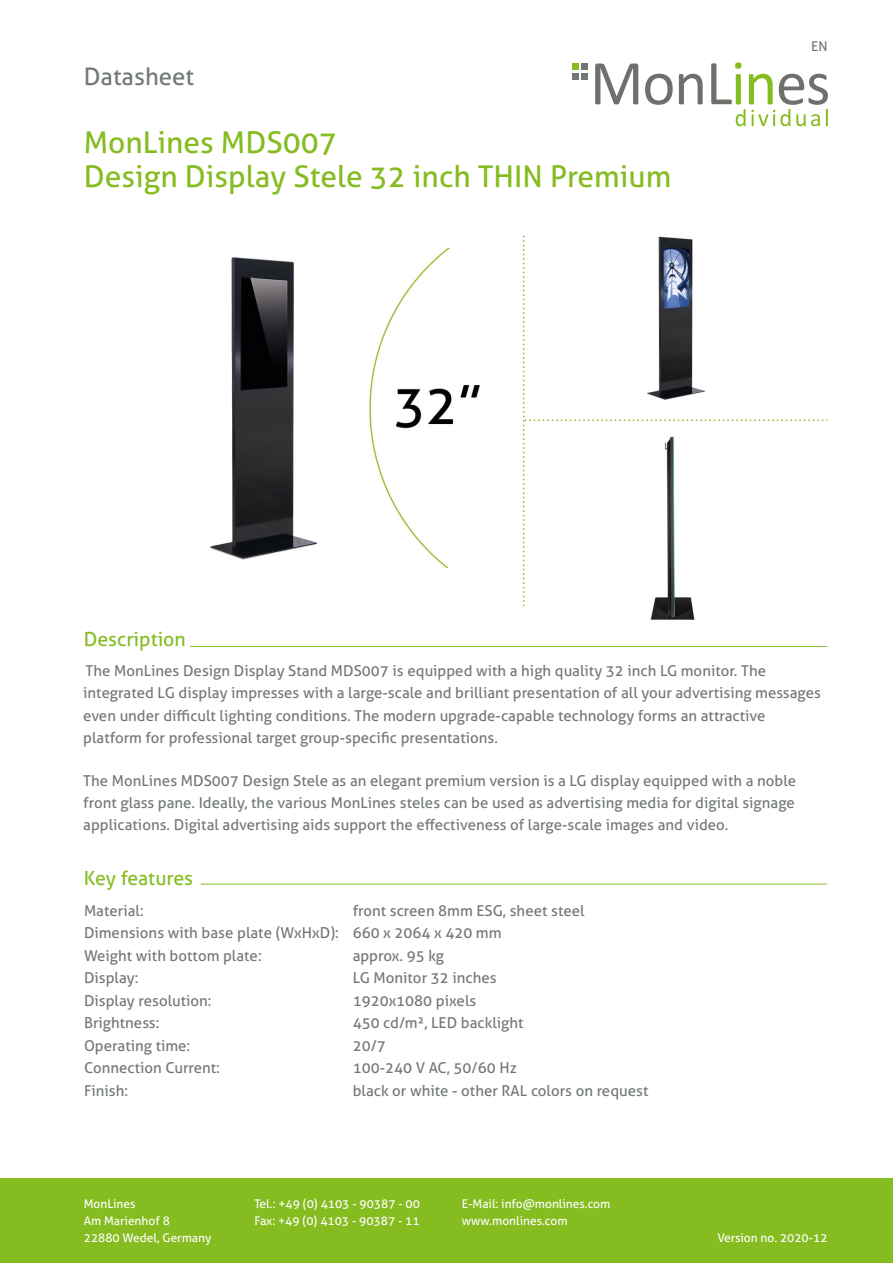
<style>
.page{position:relative;width:893px;height:1263px;background:#fff}
.page>*{position:absolute;margin:0;border:0;box-sizing:border-box;transform-origin:0 0}
.t1{font:30px/34px "Aller";color:#85bc20}
.t2{font:24px "Aller";color:#727777}
.t3{font:19.5px "Aller";color:#85bc20}
.t4{font:15px/22.5px "Aller";color:#727777}
.t5{font:13.5px "Aller";color:#727777}
.t6{font:12px "Aller";color:#fff}
</style>
<div class="page">
<div style="left:0;top:1178px;width:893px;height:85px;background:#85bc20"></div>
<svg style="left:595px;top:63px;width:43px;height:41px"></svg>
<svg style="left:645px;top:74px;width:28px;height:31px"></svg>
<svg style="left:679px;top:74px;width:24px;height:30px"></svg>
<svg style="left:711px;top:62px;width:117px;height:64px"></svg>
<svg style="left:573px;top:64px;width:15px;height:6px"></svg>
<div style="left:573px;top:73px;width:6px;height:7px;background:#717676"></div>
<div style="left:582px;top:73px;width:6px;height:7px;background:#717676"></div>
<img style="left:210px;top:248px;width:270px;height:320px">
<hr style="left:190px;top:646px;width:637px;height:1px;background:#85bc20">
<hr style="left:201px;top:884px;width:626px;height:1px;background:#85bc20">
<img style="left:650px;top:606px;width:45px;height:14px">
<svg style="left:523px;top:236px;width:304px;height:370px"></svg>
<h2 class="t2" style="left:84px;top:63px;width:112px">Datasheet</h2>
<h1 class="t1" style="left:84px;top:126px;width:589px">MonLines MDS007<br>Design Display Stele 32 inch THIN Premium</h1>
<p class="t5" style="left:811px;top:38px;width:18px">EN</p>
<h3 class="t3" style="left:84px;top:628px;width:104px">Description</h3>
<p class="t4" style="left:83px;top:659px;width:739px">The MonLines Design Display Stand MDS007 is equipped with a high quality 32 inch LG monitor. The integrated LG display impresses with a large-scale and brilliant presentation of all your advertising messages even under difficult lighting conditions. The modern upgrade-capable technology forms an attractive platform for professional target group-specific presentations.</p>
<p class="t4" style="left:83px;top:770px;width:714px;line-height:21.6px;text-align:justify">The MonLines MDS007 Design Stele as an elegant premium version is a LG display equipped with a noble front glass pane. Ideally, the various MonLines steles can be used as advertising media for digital signage applications. Digital advertising aids support the effectiveness of large-scale images and video.</p>
<h3 class="t3" style="left:84px;top:866px;width:111px">Key features</h3>
<p class="t4" style="left:84px;top:899px;width:256px">Material:<br>Dimensions with base plate (WxHxD):<br>Weight with bottom plate:<br>Display:<br>Display resolution:<br>Brightness:<br>Operating time:<br>Connection Current:<br>Finish:</p>
<p class="t4" style="left:353px;top:899px;width:297px">front screen 8mm ESG, sheet steel<br>660 x 2064 x 420 mm<br>approx. 95 kg<br>LG Monitor 32 inches<br>1920x1080 pixels<br>450 cd/m², LED backlight<br>20/7<br>100-240 V AC, 50/60 Hz<br>black or white - other RAL colors on request</p>
<p class="t6" style="left:84px;top:1196px;width:53px">MonLines</p>
<p class="t6" style="left:254px;top:1196px;width:167px">Tel.: +49 (0) 4103 - 90387 - 00</p>
<p class="t6" style="left:462px;top:1196px;width:150px">E-Mail: info@monlines.com</p>
<p class="t6" style="left:84px;top:1213px;width:88px">Am Marienhof 8</p>
<p class="t6" style="left:254px;top:1213px;width:167px">Fax: +49 (0) 4103 - 90387 - 11</p>
<p class="t6" style="left:462px;top:1213px;width:107px">www.monlines.com</p>
<p class="t6" style="left:84px;top:1230px;width:129px">22880 Wedel, Germany</p>
<p class="t6" style="left:717px;top:1230px;width:112px">Version no. 2020-12</p>
</div>
